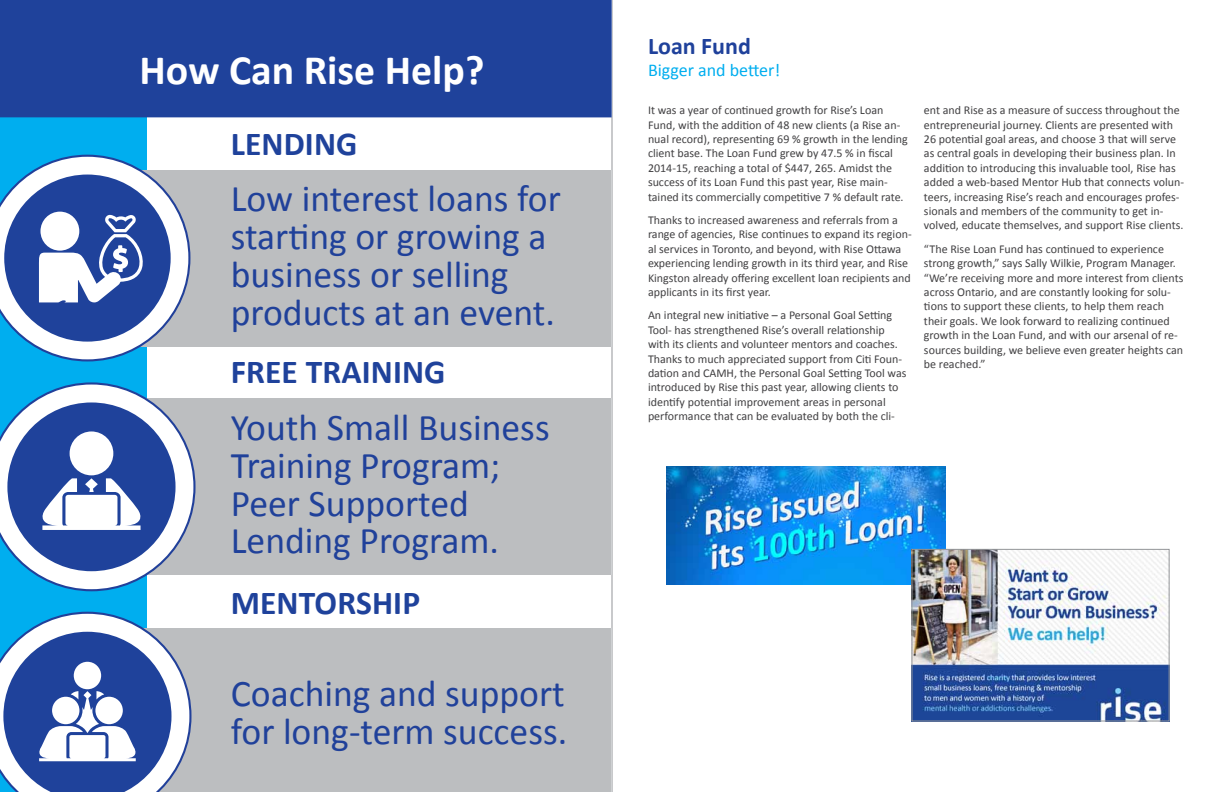
<style>
.page{position:relative;width:1224px;height:792px;background:#fff}
.page>*{position:absolute;margin:0;border:0;box-sizing:border-box;transform-origin:0 0}
.t1{font:700 42px "Calibri";color:#fff}
.t2{font:37.8px/37.8px "Calibri";color:#20419a}
.t3{font:700 33.6px "Calibri";letter-spacing:.005em;color:#1f429b}
.t4{font:700 24px "Calibri";color:#1f419b}
.t5{font:18px "Calibri";color:#00aeef}
.t6{font:12px/14.4px "Calibri";color:#414042}
</style>
<div class="page">
<div style="left:0;top:117px;width:146px;height:675px;background:#00aeef"></div>
<div style="left:0;top:0;width:612px;height:117px;background:#1f429b"></div>
<div style="left:86px;top:170px;width:526px;height:176px;background:#bcbec0"></div>
<div style="left:85px;top:399px;width:527px;height:176px;background:#bcbec0"></div>
<svg style="left:0;top:382px;width:196px;height:209px"></svg>
<div style="left:7px;top:402px;width:169px;height:169px;background:#1f429b;border-radius:50%"></div>
<div style="left:70px;top:431px;width:43px;height:44px;background:#fff;border-radius:50%"></div>
<svg style="left:42px;top:478px;width:99px;height:52px"></svg>
<div style="left:85px;top:628px;width:527px;height:164px;background:#bcbec0"></div>
<svg style="left:0;top:612px;width:192px;height:180px;background:#7b96c8"></svg>
<svg style="left:0;top:156px;width:189px;height:204px"></svg>
<img style="left:666px;top:466px;width:280px;height:119px">
<img style="left:914px;top:551px;width:253px;height:168px">
<div style="left:912px;top:549px;width:257px;height:172px;border:1px solid #939598"></div>
<hr style="left:612px;top:0;width:1px;height:792px;background:#939598">
<h1 class="t1" style="left:139px;top:55px;width:346px">How Can Rise Help?</h1>
<h3 class="t3" style="left:231px;top:132px;width:128px">LENDING</h3>
<h2 class="t2" style="left:231px;top:182px;width:331px">Low interest loans for starting or growing a business or selling products at an event.</h2>
<h3 class="t3" style="left:231px;top:361px;width:216px">FREE TRAINING</h3>
<h2 class="t2" style="left:231px;top:411px;width:320px">Youth Small Business<br>Training Program;<br>Peer Supported<br>Lending Program.</h2>
<h3 class="t3" style="left:231px;top:591px;width:191px">MENTORSHIP</h3>
<h2 class="t2" style="left:231px;top:675px;width:338px">Coaching and support for long-term success.</h2>
<h3 class="t4" style="left:648px;top:38px;width:104px">Loan Fund</h3>
<h3 class="t5" style="left:648px;top:58px;width:134px">Bigger and better!</h3>
<p class="t6" style="left:648px;top:103px;width:261px">It was a year of continued growth for Rise’s Loan Fund, with the addition of 48 new clients (a Rise an&shy;nual record), representing 69 % growth in the lending client base. The Loan Fund grew by 47.5 % in fiscal 2014-15, reaching a total of $447, 265. Amidst the success of its Loan Fund this past year, Rise main&shy;tained its commercially competitive 7 % default rate.</p>
<p class="t6" style="left:648px;top:213px;width:265px">Thanks to increased awareness and referrals from a range of agencies, Rise continues to expand its region&shy;al services in Toronto, and beyond, with Rise Ottawa experiencing lending growth in its third year, and Rise Kingston already offering excellent loan recipients and applicants in its first year.</p>
<p class="t6" style="left:648px;top:308px;width:260px">An integral new initiative – a Personal Goal Setting Tool- has strengthened Rise’s overall relationship with its clients and volunteer mentors and coaches.<br>Thanks to much appreciated support from Citi Foun&shy;dation and CAMH, the Personal Goal Setting Tool was introduced by Rise this past year, allowing clients to identify potential improvement areas in personal performance that can be evaluated by both the cli-</p>
<p class="t6" style="left:924px;top:103px;width:262px">ent and Rise as a measure of success throughout the entrepreneurial journey. Clients are presented with 26 potential goal areas, and choose 3 that will serve as central goals in developing their business plan. In addition to introducing this invaluable tool, Rise has added a web-based Mentor Hub that connects volun&shy;teers, increasing Rise’s reach and encourages profes&shy;sionals and members of the community to get in&shy;volved, educate themselves, and support Rise clients.</p>
<p class="t6" style="left:924px;top:242px;width:261px">“The Rise Loan Fund has continued to experience strong growth,” says Sally Wilkie, Program Manager. “We’re receiving more and more interest from clients across Ontario, and are constantly looking for solu&shy;tions to support these clients, to help them reach their goals. We look forward to realizing continued growth in the Loan Fund, and with our arsenal of re&shy;sources building, we believe even greater heights can be reached.”</p>
</div>
